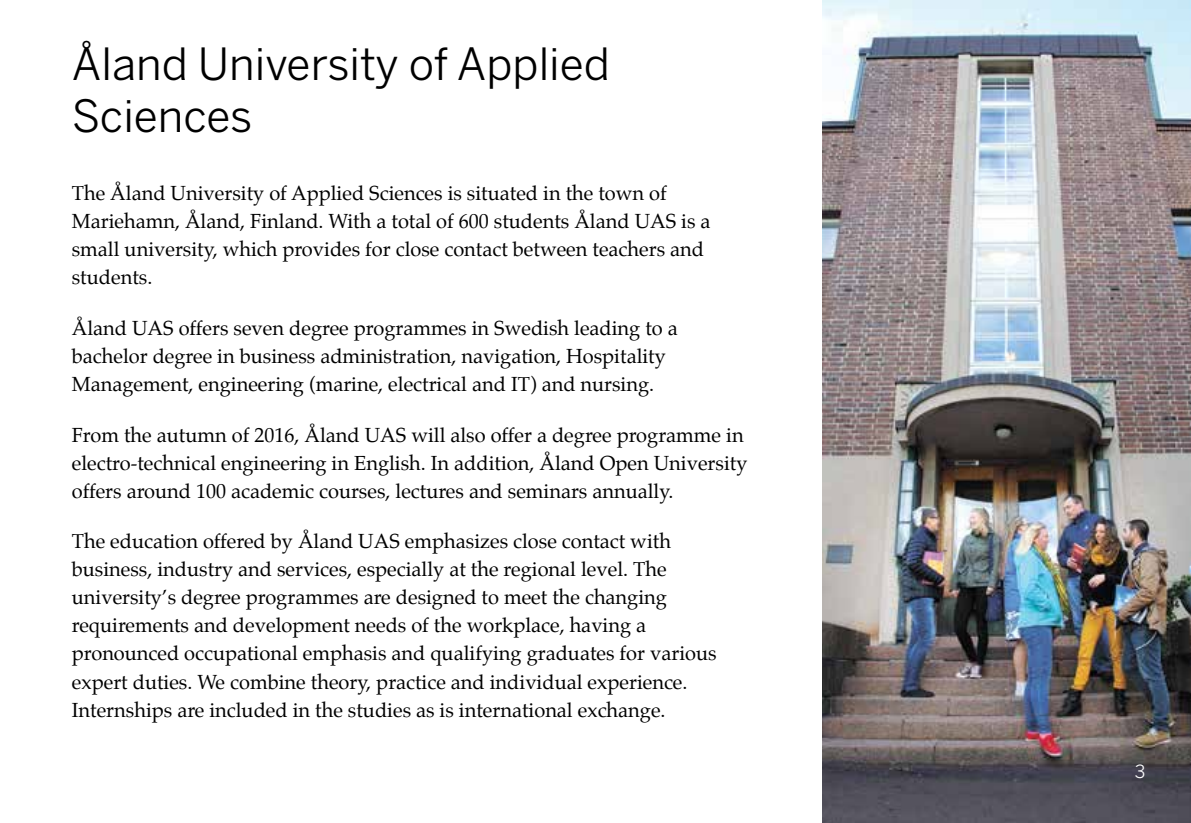
<style>
.page{position:relative;width:1191px;height:823px;background:#fff}
.page>*{position:absolute;margin:0;border:0;box-sizing:border-box;transform-origin:0 0}
.t1{font:44px/52px "Benton Sans";color:#000}
.t2{font:20px/28px "Palatino";color:#000}
.t3{font:18px "Benton Sans";color:#fff}
</style>
<div class="page">
<img style="left:822px;top:0;width:369px;height:822px">
<h1 class="t1" style="left:72px;top:37px;width:539px">Åland University of Applied<br>Sciences</h1>
<p class="t2" style="left:72px;top:179px;width:640px">The Åland University of Applied Sciences is situated in the town of Mariehamn, Åland, Finland. With a total of 600 students Åland UAS is a small university, which provides for close contact between teachers and students.</p>
<p class="t2" style="left:72px;top:313px;width:607px">Åland UAS offers seven degree programmes in Swedish leading to a bachelor degree in business administration, navigation, Hospitality<br>Management, engineering (marine, electrical and IT) and nursing.</p>
<p class="t2" style="left:72px;top:420px;width:677px">From the autumn of 2016, Åland UAS will also offer a degree programme in electro-technical engineering in English. In addition, Åland Open University offers around 100 academic courses, lectures and seminars annually.</p>
<p class="t2" style="left:72px;top:527px;width:646px">The education offered by Åland UAS emphasizes close contact with business, industry and services, especially at the regional level. The university’s degree programmes are designed to meet the changing requirements and development needs of the workplace, having a pronounced occupational emphasis and qualifying graduates for various expert duties. We combine theory, practice and individual experience.<br>Internships are included in the studies as is international exchange.</p>
<p class="t3" style="left:1135px;top:760px;width:12px">3</p>
</div>
